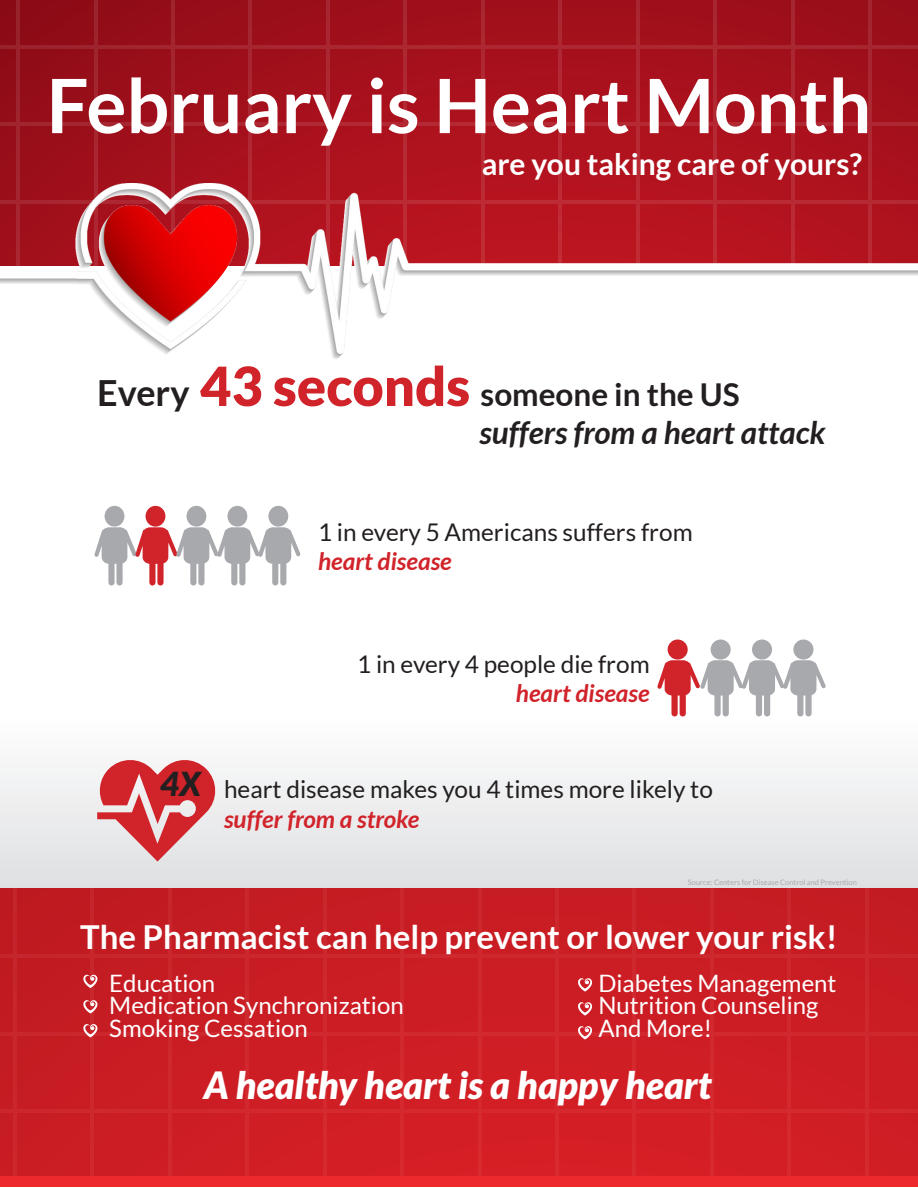
<style>
.page{position:relative;width:918px;height:1188px;background:#fff}
.page>*{position:absolute;margin:0;border:0;box-sizing:border-box;transform-origin:0 0}
.t1{font:700 75px "Lato";color:#fff}
.t2{font:italic 900 37.5px "Lato";color:#fff}
.t3{font:700 33px "Lato";color:#fff}
.t4{font:italic 900 33px "Lato";color:#231f20}
.t5{font:700 31.5px "Lato";color:#231f20}
.t6{font:italic 700 31.5px "Lato";color:#231f20}
.t7{font:700 30px "Lato";color:#fff}
.t8{font:24.3px "Lato";color:#231f20}
.t9{font:italic 700 24.3px "Lato";color:#d1232a}
.t10{font:24px "Lato";color:#fff}
.t11{font:7.5px "Lato";color:#a8a9ad}
.s1{font-size:36px}
.s2{font-weight:900;font-size:54px;color:#d1232a}
</style>
<div class="page">
<svg style="left:0;top:505px;width:918px;height:383px"></svg>
<div style="left:0;top:888px;width:918px;height:298px;background:#ee292c"></div>
<div style="left:0;top:888px;width:918px;height:287px;background:#cc1d24"></div>
<hr style="left:13px;top:888px;width:4px;height:287px;background:#c8262c">
<hr style="left:91px;top:888px;width:3px;height:287px;background:#fff">
<hr style="left:168px;top:888px;width:4px;height:287px;background:#cc282e">
<hr style="left:245px;top:888px;width:4px;height:287px;background:#ce282e">
<hr style="left:323px;top:888px;width:3px;height:287px;background:#fff">
<hr style="left:400px;top:888px;width:4px;height:287px;background:#d1292f">
<hr style="left:478px;top:888px;width:3px;height:287px;background:#fff">
<hr style="left:555px;top:888px;width:4px;height:287px;background:#d2292f">
<hr style="left:633px;top:888px;width:3px;height:287px;background:#fff">
<hr style="left:710px;top:888px;width:4px;height:287px;background:#d1292f">
<hr style="left:788px;top:888px;width:3px;height:287px;background:#fff">
<hr style="left:865px;top:888px;width:4px;height:287px;background:#ce282e">
<hr style="left:0;top:955px;width:918px;height:3px;background:#fff">
<hr style="left:0;top:1032px;width:918px;height:4px;background:#d1282f">
<hr style="left:0;top:1110px;width:918px;height:3px;background:#fff">
<svg style="left:0;top:0;width:918px;height:153px;background:#a10f1b"></svg>
<hr style="left:16px;top:0;width:4px;height:266px;background:#9a232d">
<hr style="left:94px;top:0;width:3px;height:266px;background:#fff">
<hr style="left:171px;top:0;width:4px;height:266px;background:#a42630">
<hr style="left:249px;top:0;width:3px;height:266px;background:#fff">
<hr style="left:326px;top:0;width:4px;height:266px;background:#ac2731">
<hr style="left:404px;top:0;width:3px;height:266px;background:#fff">
<hr style="left:481px;top:0;width:4px;height:266px;background:#b02832">
<hr style="left:558px;top:0;width:4px;height:266px;background:#b02833">
<hr style="left:636px;top:0;width:4px;height:266px;background:#b02832">
<hr style="left:713px;top:0;width:4px;height:266px;background:#ae2832">
<hr style="left:791px;top:0;width:3px;height:266px;background:#fff">
<hr style="left:868px;top:0;width:4px;height:266px;background:#a92731">
<svg style="left:0;top:45px;width:918px;height:4px;background:#a72630"></svg>
<svg style="left:0;top:122px;width:918px;height:4px;background:#ae2732"></svg>
<svg style="left:83px;top:975px;width:14px;height:13px"></svg>
<svg style="left:83px;top:1000px;width:14px;height:13px"></svg>
<svg style="left:83px;top:1024px;width:14px;height:13px"></svg>
<svg style="left:578px;top:978px;width:14px;height:14px"></svg>
<svg style="left:578px;top:1002px;width:14px;height:14px"></svg>
<svg style="left:578px;top:1026px;width:14px;height:13px"></svg>
<svg style="left:97px;top:757px;width:121px;height:105px;background:#dd8488"></svg>
<div style="left:668px;top:640px;width:20px;height:20px;background:#d1232a;border-radius:50%"></div>
<div style="left:711px;top:640px;width:20px;height:20px;background:#a8a9ad;border-radius:50%"></div>
<div style="left:752px;top:640px;width:20px;height:20px;background:#a8a9ad;border-radius:50%"></div>
<div style="left:793px;top:640px;width:20px;height:20px;background:#a8a9ad;border-radius:50%"></div>
<svg style="left:657px;top:660px;width:169px;height:56px"></svg>
<div style="left:105px;top:506px;width:19px;height:21px;background:#a8a9ad;border-radius:50%"></div>
<div style="left:146px;top:506px;width:19px;height:21px;background:#d1232a;border-radius:50%"></div>
<div style="left:187px;top:506px;width:19px;height:21px;background:#a8a9ad;border-radius:50%"></div>
<div style="left:227px;top:506px;width:20px;height:21px;background:#a8a9ad;border-radius:50%"></div>
<div style="left:268px;top:506px;width:20px;height:21px;background:#a8a9ad;border-radius:50%"></div>
<svg style="left:94px;top:527px;width:207px;height:59px"></svg>
<img style="left:0;top:153px;width:918px;height:206px">
<p class="t1" style="left:47px;top:63px;width:826px">February is Heart Month</p>
<p class="t7" style="left:482px;top:147px;width:382px">are you taking care of yours?</p>
<p class="t5" style="left:97px;top:376px;width:644px"><span class="s1">Every</span> <span class="s2">43 seconds</span> someone in the US</p>
<p class="t6" style="left:480px;top:415px;width:347px">suffers from a heart attack</p>
<p class="t8" style="left:318px;top:519px;width:376px">1 in every 5 Americans suffers from</p>
<p class="t9" style="left:318px;top:547px;width:135px">heart disease</p>
<p class="t8" style="left:357px;top:651px;width:294px">1 in every 4 people die from</p>
<p class="t9" style="left:516px;top:680px;width:135px">heart disease</p>
<p class="t4" style="left:160px;top:765px;width:42px">4X</p>
<p class="t8" style="left:224px;top:776px;width:490px">heart disease makes you 4 times more likely to</p>
<p class="t9" style="left:224px;top:805px;width:197px">suffer from a stroke</p>
<p class="t11" style="left:688px;top:878px;width:170px">Source: Centers for Disease Control and Prevention</p>
<p class="t3" style="left:80px;top:918px;width:759px">The Pharmacist can help prevent or lower your risk!</p>
<p class="t10" style="left:109px;top:970px;width:107px">Education</p>
<p class="t10" style="left:109px;top:992px;width:296px">Medication Synchronization</p>
<p class="t10" style="left:109px;top:1015px;width:200px">Smoking Cessation</p>
<p class="t10" style="left:598px;top:970px;width:240px">Diabetes Management</p>
<p class="t10" style="left:598px;top:992px;width:222px">Nutrition Counseling</p>
<p class="t10" style="left:598px;top:1015px;width:115px">And More!</p>
<p class="t2" style="left:204px;top:1064px;width:509px">A healthy heart is a happy heart</p>
</div>
